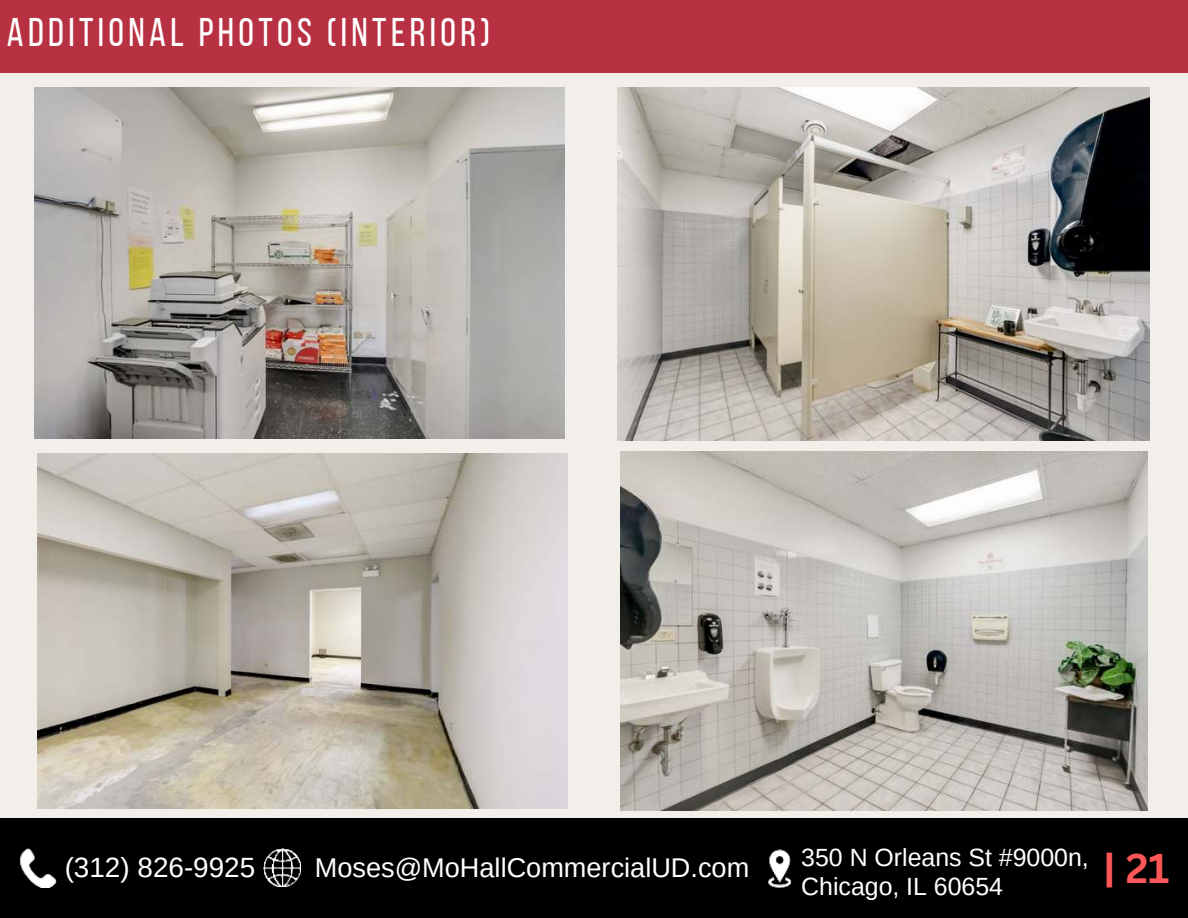
<style>
.page{position:relative;width:1188px;height:918px;background:#f2efeb}
.page>*{position:absolute;margin:0;border:0;box-sizing:border-box;transform-origin:0 0}
.t1{font:700 40.5px "Canva Sans";color:#ff5757}
.t2{font:39.9px "Bebas Neue";letter-spacing:.11em;color:#fff}
.t3{font:27.9px "Arimo";color:#fff}
.t4{font:27.15px "Arimo";color:#fff}
.t5{font:24.9px/29.2px "Arimo";color:#fff}
</style>
<div class="page">
<div style="left:0;top:818px;width:1188px;height:100px;background:#000"></div>
<img style="left:19px;top:849px;width:37px;height:38px">
<img style="left:263px;top:849px;width:37px;height:37px">
<img style="left:768px;top:849px;width:24px;height:39px">
<div style="left:0;top:0;width:1188px;height:72px;background:#b83143"></div>
<img style="left:35px;top:88px;width:530px;height:351px">
<img style="left:618px;top:88px;width:532px;height:352px">
<img style="left:37px;top:454px;width:530px;height:354px">
<img style="left:621px;top:452px;width:526px;height:359px">
<h2 class="t2" style="left:7px;top:11px;width:485px">ADDITIONAL PHOTOS (INTERIOR)</h2>
<p class="t3" style="left:65px;top:850px;width:192px">(312) 826-9925</p>
<p class="t5" style="left:801px;top:843px;width:289px">350 N Orleans St #9000n,<br>Chicago, IL 60654</p>
<p class="t4" style="left:315px;top:851px;width:436px">Moses@MoHallCommercialUD.com</p>
<h1 class="t1" style="left:1103px;top:844px;width:68px">| 21</h1>
<p class="t3" style="left:49px;top:846px;width:192px">(312) 826-9925</p>
</div>
